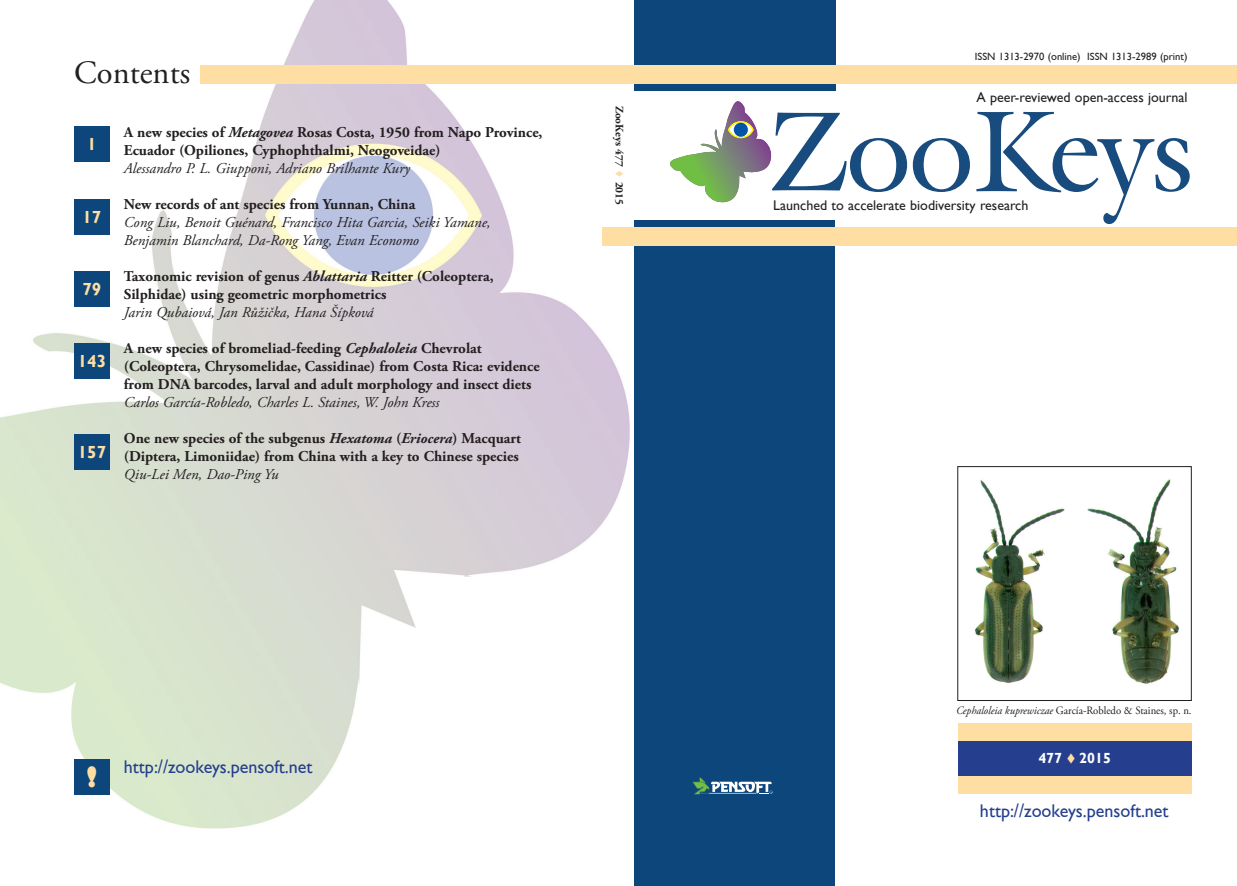
<style>
.page{position:relative;width:1237px;height:886px;background:#fff}
.page>*{position:absolute;margin:0;border:0;box-sizing:border-box;transform-origin:0 0}
.t1{font:32.5px "Adobe Garamond Pro";color:#231f20}
.t2{font:800 27.12px "Gill Sans";color:#ffdea4}
.t3{font:18.38px "Gill Sans";color:#253f8e}
.t4{font:700 17.5px "Gill Sans";color:#ffdea4}
.t5{font:700 15px/18px "Adobe Garamond Pro";color:#231f20}
.t6{font:italic 15px/18px "Adobe Garamond Pro";color:#231f20}
.t7{font:700 14.62px "Gill Sans";color:#fff}
.t8{font:14px "Gill Sans";color:#231f20}
.t9{font:11.25px "Adobe Garamond Pro";color:#231f20;scale:.95 1}
.t10{font:700 11.25px "Adobe Garamond Pro";color:#231f20}
.t11{font:10.62px "Gill Sans";color:#231f20}
.s1{font-style:italic}
.s2{color:#ffdea4}
</style>
<div class="page">
<img style="left:0;top:0;width:653px;height:829px">
<div style="left:634px;top:221px;width:201px;height:665px;background:#0d467b"></div>
<div style="left:634px;top:0;width:202px;height:91px;background:#0d467b"></div>
<svg style="left:692px;top:777px;width:81px;height:17px"></svg>
<div style="left:602px;top:228px;width:635px;height:18px;background:#ffdea4"></div>
<svg style="left:670px;top:101px;width:237px;height:102px"></svg>
<svg style="left:913px;top:138px;width:57px;height:54px"></svg>
<svg style="left:976px;top:112px;width:213px;height:112px"></svg>
<img style="left:974px;top:479px;width:205px;height:205px">
<div style="left:957px;top:466px;width:235px;height:235px;border:1px solid #231f20"></div>
<div style="left:74px;top:759px;width:36px;height:35px;background:#0d467b"></div>
<div style="left:74px;top:126px;width:36px;height:36px;background:#0d467b"></div>
<div style="left:74px;top:434px;width:36px;height:35px;background:#0d467b"></div>
<div style="left:74px;top:200px;width:36px;height:35px;background:#0d467b"></div>
<div style="left:74px;top:272px;width:36px;height:35px;background:#0d467b"></div>
<div style="left:74px;top:344px;width:36px;height:35px;background:#0d467b"></div>
<div style="left:958px;top:740px;width:234px;height:36px;background:#253f8e"></div>
<div style="left:958px;top:723px;width:234px;height:17px;background:#ffdea4"></div>
<div style="left:958px;top:776px;width:234px;height:18px;background:#ffdea4"></div>
<div style="left:200px;top:65px;width:1037px;height:19px;background:#ffdea4"></div>
<h1 class="t1" style="left:74px;top:53px;width:117px">Contents</h1>
<p class="t4" style="left:87px;top:134px;width:11px">1</p>
<p class="t4" style="left:82px;top:207px;width:20px">17</p>
<p class="t4" style="left:82px;top:279px;width:20px">79</p>
<p class="t4" style="left:78px;top:351px;width:30px">143</p>
<p class="t4" style="left:78px;top:441px;width:30px">157</p>
<p class="t5" style="left:124px;top:123px;width:420px">A new species of <span class="s1">Metagovea</span> Rosas Costa, 1950 from Napo Province,<br>Ecuador (Opiliones, Cyphophthalmi, Neogoveidae)</p>
<p class="t6" style="left:124px;top:159px;width:288px">Alessandro P. L. Giupponi, Adriano Brilhante Kury</p>
<p class="t5" style="left:124px;top:195px;width:293px">New records of ant species from Yunnan, China</p>
<p class="t6" style="left:124px;top:213px;width:368px">Cong Liu, Benoit Guénard, Francisco Hita Garcia, Seiki Yamane,<br>Benjamin Blanchard, Da-Rong Yang, Evan Economo</p>
<p class="t5" style="left:124px;top:267px;width:371px">Taxonomic revision of genus <span class="s1">Ablattaria</span> Reitter (Coleoptera,<br>Silphidae) using geometric morphometrics</p>
<p class="t6" style="left:124px;top:303px;width:251px">Jarin Qubaiová, Jan Růžička, Hana Šípková</p>
<p class="t5" style="left:124px;top:339px;width:417px">A new species of bromeliad-feeding <span class="s1">Cephaloleia</span> Chevrolat (Coleoptera, Chrysomelidae, Cassidinae) from Costa Rica: evidence from DNA barcodes, larval and adult morphology and insect diets</p>
<p class="t6" style="left:124px;top:393px;width:317px">Carlos García-Robledo, Charles L. Staines, W. John Kress</p>
<p class="t5" style="left:124px;top:429px;width:399px">One new species of the subgenus <span class="s1">Hexatoma</span> (<span class="s1">Eriocera</span>) Macquart (Diptera, Limoniidae) from China with a key to Chinese species</p>
<p class="t6" style="left:124px;top:465px;width:156px">Qiu-Lei Men, Dao-Ping Yu</p>
<p class="t10" style="left:626px;top:106px;width:101px;rotate:90deg">ZooKeys 477 <span class="s2">▼</span> 2015</p>
<h2 class="t2" style="left:87px;top:760px;width:12px">!</h2>
<p class="t3" style="left:124px;top:756px;width:190px">http://zookeys.pensoft.net</p>
<p class="t11" style="left:975px;top:50px;width:214px">ISSN 1313-2970 (online) ISSN 1313-2989 (print)</p>
<p class="t8" style="left:976px;top:89px;width:213px">A peer-reviewed open-access journal</p>
<p class="t8" style="left:773px;top:197px;width:257px">Launched to accelerate biodiversity research</p>
<p class="t9" style="left:956px;top:703px;width:249px"><span class="s1">Cephaloleia kuprewiczae</span> García-Robledo &amp; Staines, sp. n.</p>
<p class="t7" style="left:1038px;top:750px;width:74px">477 <span class="s2">▼</span> 2015</p>
<p class="t3" style="left:980px;top:799px;width:190px">http://zookeys.pensoft.net</p>
</div>
